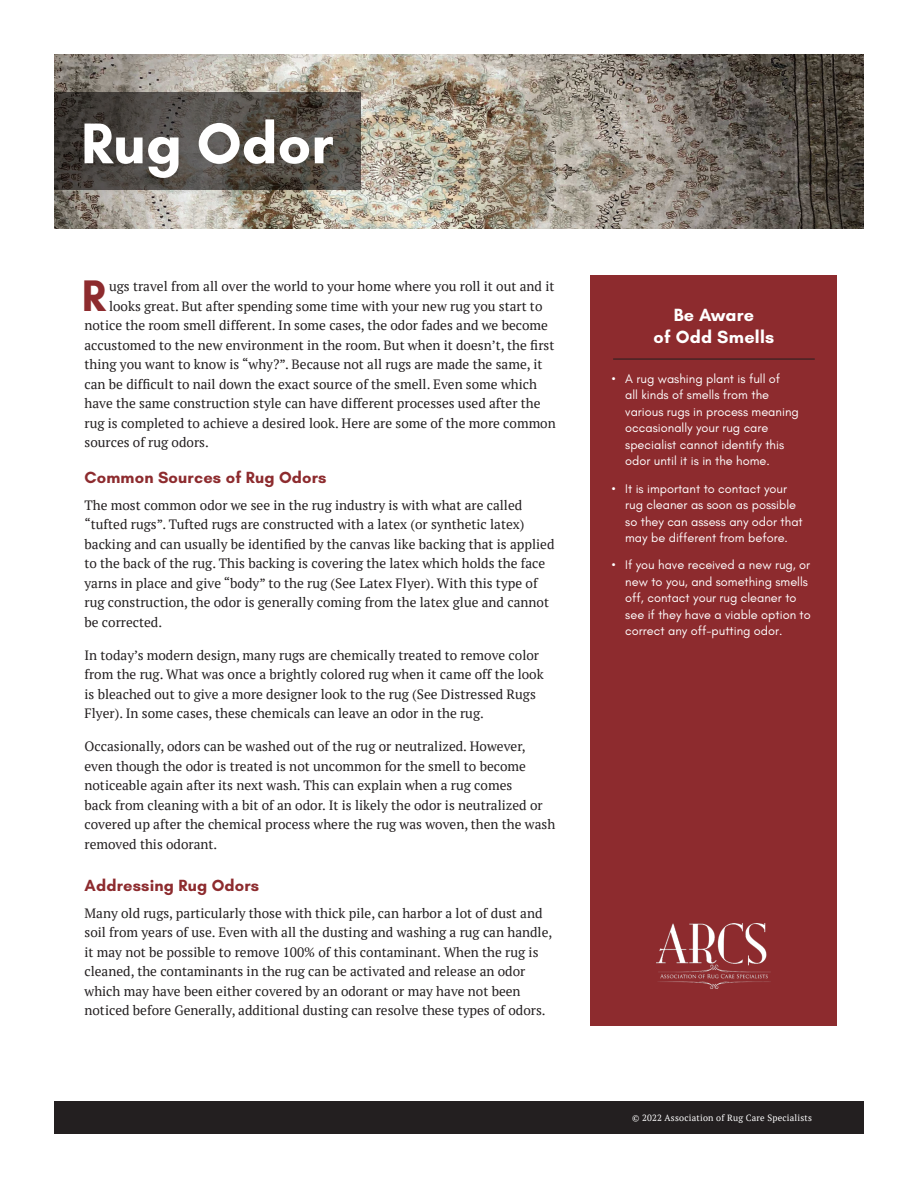
<style>
.page{position:relative;width:918px;height:1188px;background:#fff}
.page>*{position:absolute;margin:0;border:0;box-sizing:border-box;transform-origin:0 0}
.Flyer_Header{font:700 58.5px "Glacial Indifference";color:#fff}
.Intro_with_Dropcap{font:700 45px "Glacial Indifference";color:#8d2b2e}
.Sidebar_Headline{font:700 18px/22.5px "Glacial Indifference";letter-spacing:.015em;color:#fff;text-align:center}
.Subheading{font:700 16.5px "Glacial Indifference";letter-spacing:.01em;color:#8d2b2e}
.Section_Paragraph{font:13.5px/19.5px "PT Serif";color:#231f20}
.Intro_with_Dropcap-2{font:13.5px "PT Serif";color:#231f20}
.t1{font:12.75px/16.5px "Glacial Indifference";color:#fff}
.t2{font:9px "PT Serif";letter-spacing:.025em;color:#fff}
</style>
<div class="page">
<div style="left:54px;top:1102px;width:810px;height:32px;background:#231f20"></div>
<div style="left:591px;top:275px;width:246px;height:751px;background:#8d2b2e"></div>
<img style="left:54px;top:54px;width:810px;height:175px">
<svg style="left:54px;top:92px;width:306px;height:98px;background:#4d4843"></svg>
<img style="left:657px;top:924px;width:114px;height:65px">
<hr style="left:613px;top:359px;width:202px;height:1px;background:#231f20">
<p class="Flyer_Header" style="left:81px;top:107px;width:254px">Rug Odor</p>
<p class="Intro_with_Dropcap" style="left:82px;top:268px;width:26px">R</p>
<p class="Intro_with_Dropcap-2" style="left:109px;top:278px;width:447px">ugs travel from all over the world to your home where you roll it out and it</p>
<p class="Intro_with_Dropcap-2" style="left:109px;top:297px;width:435px">looks great. But after spending some time with your new rug you start to</p>
<p class="Intro_with_Dropcap-2" style="left:85px;top:317px;width:465px">notice the room smell different. In some cases, the odor fades and we become</p>
<p class="Intro_with_Dropcap-2" style="left:85px;top:336px;width:471px">accustomed to the new environment in the room. But when it doesn’t, the first</p>
<p class="Intro_with_Dropcap-2" style="left:85px;top:356px;width:459px">thing you want to know is “why?”. Because not all rugs are made the same, it</p>
<p class="Intro_with_Dropcap-2" style="left:85px;top:375px;width:454px">can be difficult to nail down the exact source of the smell. Even some which</p>
<p class="Intro_with_Dropcap-2" style="left:85px;top:395px;width:458px">have the same construction style can have different processes used after the</p>
<p class="Intro_with_Dropcap-2" style="left:85px;top:414px;width:473px">rug is completed to achieve a desired look. Here are some of the more common</p>
<p class="Intro_with_Dropcap-2" style="left:85px;top:434px;width:126px">sources of rug odors.</p>
<p class="Subheading" style="left:85px;top:468px;width:244px">Common Sources of Rug Odors</p>
<p class="Section_Paragraph" style="left:85px;top:495px;width:472px">The most common odor we see in the rug industry is with what are called “tufted rugs”. Tufted rugs are constructed with a latex (or synthetic latex) backing and can usually be identified by the canvas like backing that is applied to the back of the rug. This backing is covering the latex which holds the face yarns in place and give “body” to the rug (See Latex Flyer). With this type of rug construction, the odor is generally coming from the latex glue and cannot be corrected.</p>
<p class="Section_Paragraph" style="left:85px;top:645px;width:461px">In today’s modern design, many rugs are chemically treated to remove color from the rug. What was once a brightly colored rug when it came off the look is bleached out to give a more designer look to the rug (See Distressed Rugs Flyer). In some cases, these chemicals can leave an odor in the rug.</p>
<p class="Section_Paragraph" style="left:85px;top:737px;width:472px">Occasionally, odors can be washed out of the rug or neutralized. However, even though the odor is treated is not uncommon for the smell to become noticeable again after its next wash. This can explain when a rug comes<br>back from cleaning with a bit of an odor. It is likely the odor is neutralized or covered up after the chemical process where the rug was woven, then the wash removed this odorant.</p>
<p class="Subheading" style="left:85px;top:876px;width:176px">Addressing Rug Odors</p>
<p class="Section_Paragraph" style="left:85px;top:903px;width:469px">Many old rugs, particularly those with thick pile, can harbor a lot of dust and soil from years of use. Even with all the dusting and washing a rug can handle, it may not be possible to remove 100% of this contaminant. When the rug is cleaned, the contaminants in the rug can be activated and release an odor which may have been either covered by an odorant or may have not been noticed before Generally, additional dusting can resolve these types of odors.</p>
<p class="Sidebar_Headline" style="left:654px;top:303px;width:122px">Be Aware<br>of Odd Smells</p>
<p class="t1" style="left:625px;top:371px;width:175px;text-indent:-14px">• A rug washing plant is full of<br>all kinds of smells from the various rugs in process meaning occasionally your rug care specialist cannot identify this odor until it is in the home.</p>
<p class="t1" style="left:625px;top:480px;width:179px;text-indent:-14px">• It is important to contact your rug cleaner as soon as possible so they can assess any odor that may be different from before.</p>
<p class="t1" style="left:625px;top:557px;width:187px;text-indent:-14px">• If you have received a new rug, or new to you, and something smells off, contact your rug cleaner to see if they have a viable option to correct any off-putting odor.</p>
<p class="t2" style="left:632px;top:1112px;width:181px">© 2022 Association of Rug Care Specialists</p>
</div>
